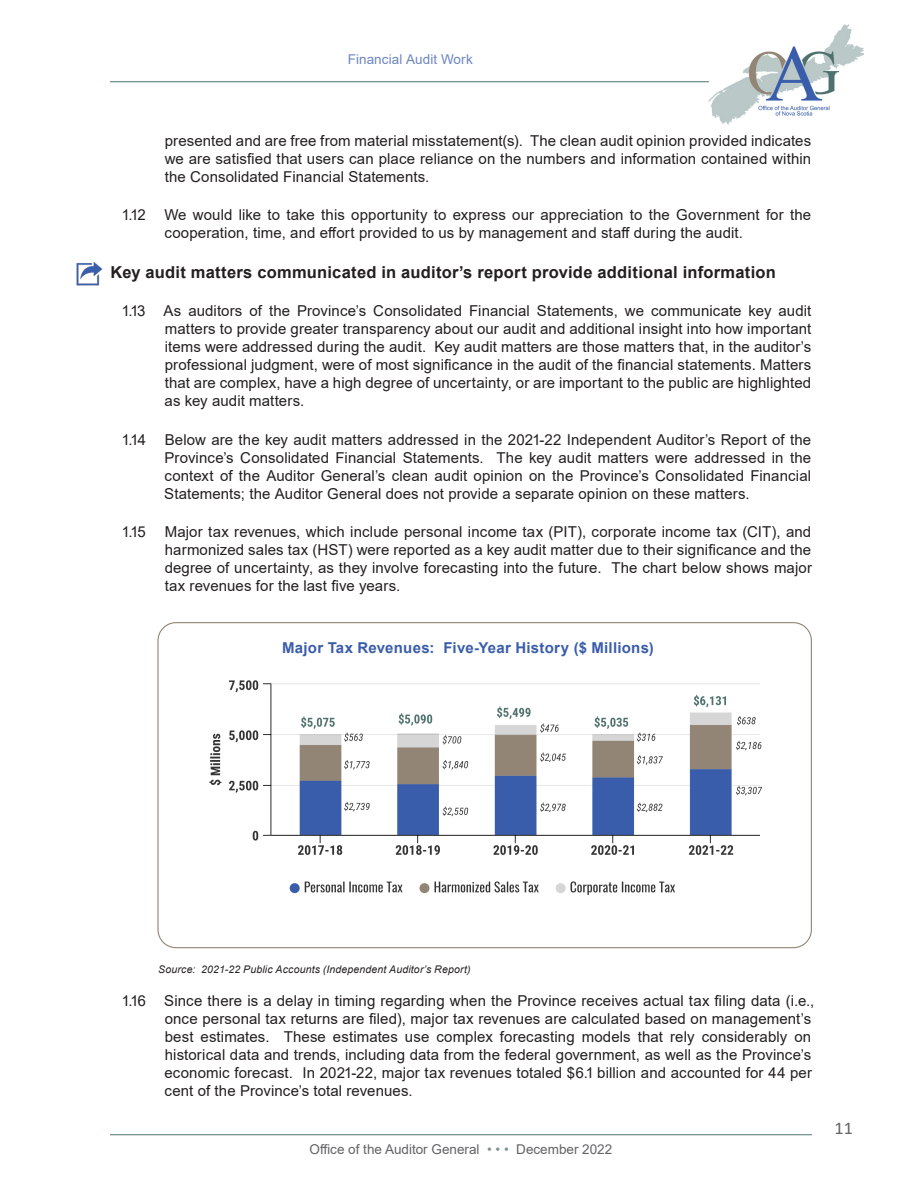
<style>
.page{position:relative;width:918px;height:1188px;background:#fff}
.page>*{position:absolute;margin:0;border:0;box-sizing:border-box;transform-origin:0 0}
.t1{font:18px "Calibri";color:#636366}
.Statement_Heading{font:700 16.5px "Arial";letter-spacing:.015em;color:#231f20}
.t2{font:15px/18px "Arial";letter-spacing:.01em;color:#231f20;text-align:justify}
.Chart_Title{font:700 15px "Arial";letter-spacing:.015em;color:#3a5dab}
.t3{font:13.5px "Arial";color:#636366}
.t4{font:13.5px "Arial";letter-spacing:.005em;color:#6b86c0}
.Source{font:italic 10.5px "Arial";letter-spacing:.015em;color:#231f20}
.s1{color:#7b9592}
</style>
<div class="page">
<img style="left:709px;top:24px;width:155px;height:101px">
<hr style="left:110px;top:81px;width:599px;height:1px;background:#4f726e">
<hr style="left:110px;top:1134px;width:702px;height:1px;background:#4f726e">
<img style="left:76px;top:262px;width:27px;height:24px">
<img style="left:209px;top:680px;width:554px;height:215px">
<p class="t4" style="left:348px;top:50px;width:126px">Financial Audit Work</p>
<p class="t2" style="left:165px;top:132px;width:648px">presented and are free from material misstatement(s). The clean audit opinion provided indicates we are satisfied that users can place reliance on the numbers and information contained within the Consolidated Financial Statements.</p>
<p class="t2" style="left:165px;top:206px;width:648px;text-indent:-42px">1.12 We would like to take this opportunity to express our appreciation to the Government for the cooperation, time, and effort provided to us by management and staff during the audit.</p>
<p class="Statement_Heading" style="left:111px;top:261px;width:667px">Key audit matters communicated in auditor’s report provide additional information</p>
<p class="t2" style="left:165px;top:302px;width:648px;text-indent:-42px">1.13 As auditors of the Province’s Consolidated Financial Statements, we communicate key audit matters to provide greater transparency about our audit and additional insight into how important items were addressed during the audit. Key audit matters are those matters that, in the auditor’s professional judgment, were of most significance in the audit of the financial statements. Matters that are complex, have a high degree of uncertainty, or are important to the public are highlighted as key audit matters.</p>
<p class="t2" style="left:123px;top:430px;width:24px">1.14</p>
<p class="t2" style="left:164px;top:430px;width:648px">Below are the key audit matters addressed in the 2021-22 Independent Auditor’s Report of the Province’s Consolidated Financial Statements. The key audit matters were addressed in the context of the Auditor General’s clean audit opinion on the Province’s Consolidated Financial Statements; the Auditor General does not provide a separate opinion on these matters.</p>
<p class="t2" style="left:123px;top:523px;width:24px">1.15</p>
<p class="t2" style="left:165px;top:523px;width:649px">Major tax revenues, which include personal income tax (PIT), corporate income tax (CIT), and harmonized sales tax (HST) were reported as a key audit matter due to their significance and the degree of uncertainty, as they involve forecasting into the future. The chart below shows major tax revenues for the last five years.</p>
<p class="Chart_Title" style="left:282px;top:637px;width:373px">Major Tax Revenues: Five-Year History ($ Millions)</p>
<p class="Source" style="left:158px;top:962px;width:314px">Source: 2021-22 Public Accounts (Independent Auditor’s Report)</p>
<p class="t2" style="left:164px;top:992px;width:651px;text-align:left;text-indent:-41px">1.16 Since there is a delay in timing regarding when the Province receives actual tax filing data (i.e., once personal tax returns are filed), major tax revenues are calculated based on management’s best estimates. These estimates use complex forecasting models that rely considerably on historical data and trends, including data from the federal government, as well as the Province’s economic forecast. In 2021-22, major tax revenues totaled $6.1 billion and accounted for 44 per cent of the Province’s total revenues.</p>
<p class="t3" style="left:310px;top:1140px;width:304px">Office of the Auditor General <span class="s1">• • •</span> December 2022</p>
<p class="t1" style="left:835px;top:1116px;width:20px">11</p>
</div>
